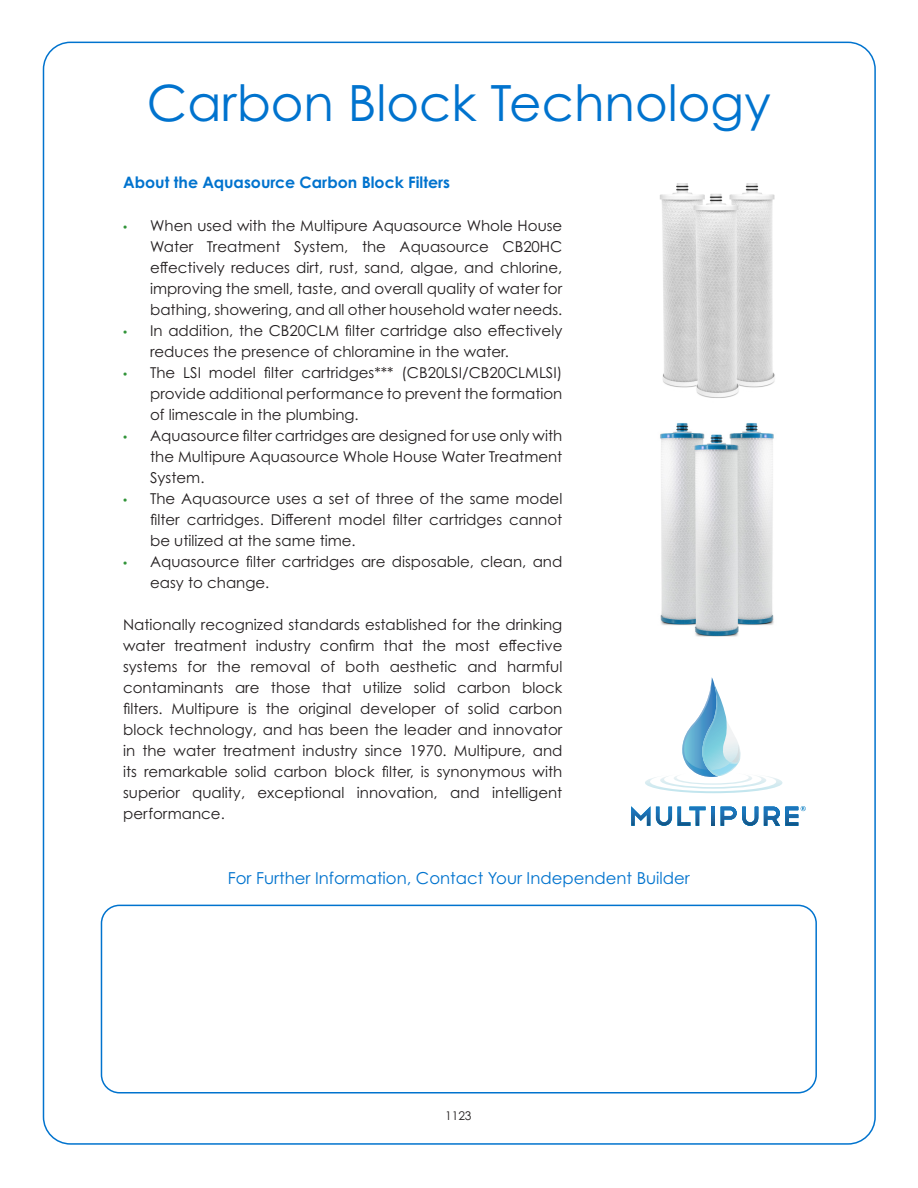
<style>
.page{position:relative;width:918px;height:1188px;background:#fff}
.page>*{position:absolute;margin:0;border:0;box-sizing:border-box;transform-origin:0 0}
.t1{font:49.95px "Century Gothic Pro";color:#0073ce}
.t2{font:16.5px "Century Gothic Pro";color:#0073ce}
.t3{font:700 15.75px "Century Gothic Pro";color:#0073ce}
.t4{font:15px/21px "Century Gothic Pro";color:#231f20;text-align:justify}
.t5{font:12px "Century Gothic Pro";color:#231f20}
.s1{font-family:"Myriad Pro";color:#319439}
</style>
<div class="page">
<div style="left:101px;top:905px;width:716px;height:189px;border:2px solid #0073ce;border-radius:18px"></div>
<svg style="left:714px;top:807px;width:1px;height:19px"></svg>
<svg style="left:631px;top:806px;width:75px;height:20px"></svg>
<svg style="left:711px;top:807px;width:3px;height:19px"></svg>
<svg style="left:721px;top:807px;width:37px;height:19px"></svg>
<svg style="left:645px;top:677px;width:137px;height:116px"></svg>
<svg style="left:764px;top:806px;width:42px;height:20px"></svg>
<img style="left:660px;top:183px;width:115px;height:215px">
<img style="left:660px;top:423px;width:114px;height:214px">
<p class="t1" style="left:147px;top:73px;width:626px">Carbon Block Technology</p>
<p class="t3" style="left:123px;top:172px;width:329px">About the Aquasource Carbon Block Filters</p>
<p class="t4" style="left:150px;top:215px;width:414px;text-indent:-27px"><span class="s1">•</span> When used with the Multipure Aquasource Whole House Water Treatment System, the Aquasource CB20HC effectively reduces dirt, rust, sand, algae, and chlorine, improving the smell, taste, and overall quality of water for bathing, showering, and all other household water needs.</p>
<p class="t4" style="left:150px;top:320px;width:414px;text-indent:-27px"><span class="s1">•</span> In addition, the CB20CLM filter cartridge also effectively reduces the presence of chloramine in the water.</p>
<p class="t4" style="left:150px;top:362px;width:414px;text-indent:-27px"><span class="s1">•</span> The LSI model filter cartridges*** (CB20LSI/CB20CLMLSI) provide additional performance to prevent the formation of limescale in the plumbing.</p>
<p class="t4" style="left:150px;top:425px;width:414px;text-indent:-27px"><span class="s1">•</span> Aquasource filter cartridges are designed for use only with the Multipure Aquasource Whole House Water Treatment System.</p>
<p class="t4" style="left:150px;top:488px;width:414px;text-indent:-27px"><span class="s1">•</span> The Aquasource uses a set of three of the same model filter cartridges. Different model filter cartridges cannot be utilized at the same time.</p>
<p class="t4" style="left:150px;top:551px;width:414px;text-indent:-27px"><span class="s1">•</span> Aquasource filter cartridges are disposable, clean, and easy to change.</p>
<p class="t4" style="left:123px;top:614px;width:441px">Nationally recognized standards established for the drinking water treatment industry confirm that the most effective systems for the removal of both aesthetic and harmful contaminants are those that utilize solid carbon block filters. Multipure is the original developer of solid carbon block technology, and has been the leader and innovator in the water treatment industry since 1970. Multipure, and its remarkable solid carbon block filter, is synonymous with superior quality, exceptional innovation, and intelligent performance.</p>
<p class="t2" style="left:228px;top:868px;width:464px">For Further Information, Contact Your Independent Builder</p>
<p class="t5" style="left:445px;top:1108px;width:28px">1123</p>
</div>
